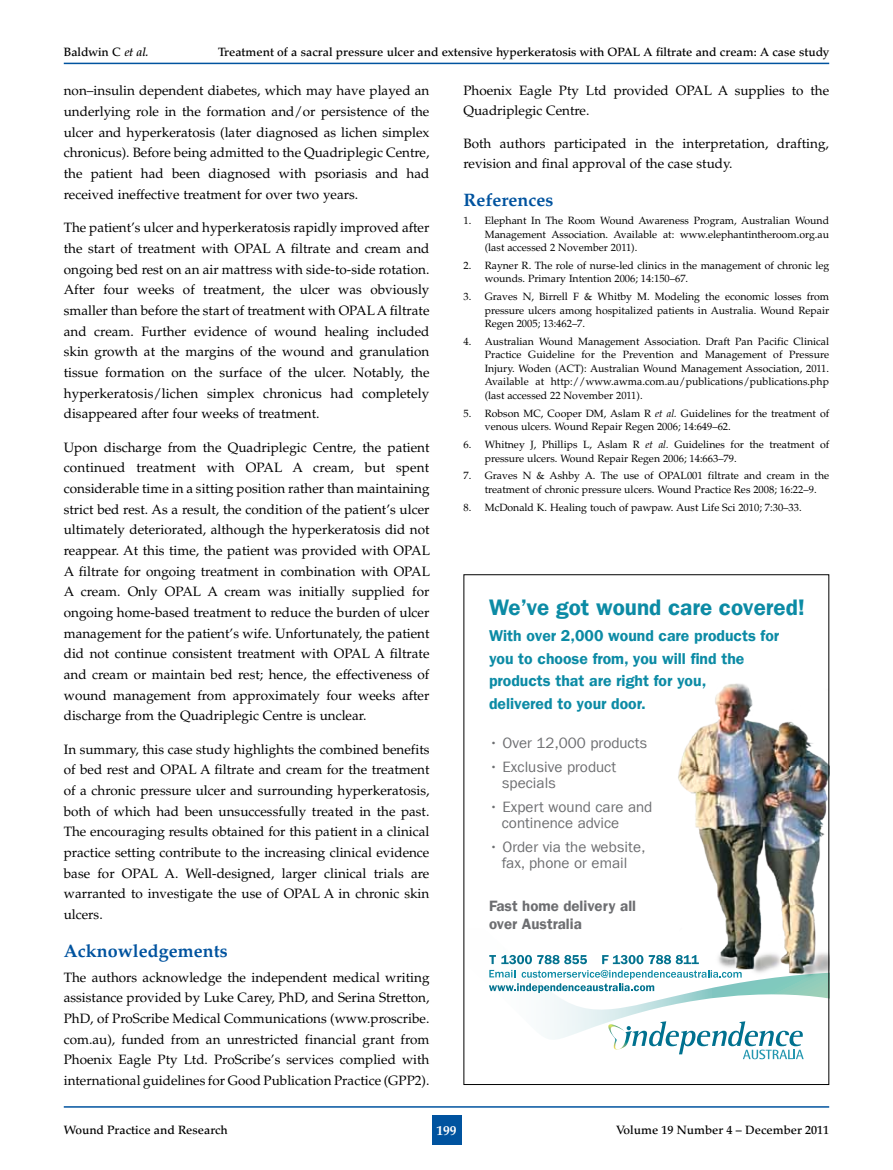
<style>
.page{position:relative;width:893px;height:1170px;background:#fff}
.page>*{position:absolute;margin:0;border:0;box-sizing:border-box;transform-origin:0 0}
.t1{font:22.5px "Franklin Gothic LT Com Dm";color:#0c8ba5}
.t2{font:700 18px "Palatino";color:#00539f}
.t3{font:15.75px/22.5px "Franklin Gothic LT Com Dm";color:#0c8ba5}
.t4{font:15px/15.8px "Franklin Gothic LT Com";color:#6d6e71}
.t5{font:15px/18px "Franklin Gothic LT Com Dm";color:#6d6e71}
.t6{font:13.5px/20.7px "Palatino";color:#000;text-align:justify}
.t7{font:700 13.5px "Palatino";color:#fff}
.t8{font:500 12px "Palatino";color:#000}
.t9{font:10.5px/13.5px "Palatino";color:#000}
.s1{font-style:italic}
</style>
<div class="page">
<div style="left:432px;top:1114px;width:29px;height:30px;background:#00539f"></div>
<hr style="left:64px;top:1106px;width:765px;height:1px;background:#00539f">
<hr style="left:64px;top:63px;width:765px;height:1px;background:#00539f">
<img style="left:678px;top:683px;width:149px;height:245px">
<img style="left:712px;top:928px;width:115px;height:71px">
<div style="left:463px;top:906px;width:249px;height:175px;background:#fff"></div>
<svg style="left:489px;top:954px;width:253px;height:38px"></svg>
<img style="left:624px;top:1032px;width:2px;height:15px">
<img style="left:608px;top:1024px;width:16px;height:25px">
<svg style="left:626px;top:1021px;width:178px;height:38px"></svg>
<p class="t8" style="left:64px;top:45px;width:87px">Baldwin C <span class="s1">et al.</span></p>
<p class="t8" style="left:218px;top:45px;width:613px">Treatment of a sacral pressure ulcer and extensive hyperkeratosis with OPAL A filtrate and cream: A case study</p>
<p class="t6" style="left:64px;top:81px;width:367px">non–insulin dependent diabetes, which may have played an underlying role in the formation and/or persistence of the ulcer and hyperkeratosis (later diagnosed as lichen simplex chronicus). Before being admitted to the Quadriplegic Centre, the patient had been diagnosed with psoriasis and had received ineffective treatment for over two years.</p>
<p class="t6" style="left:64px;top:217px;width:367px">The patient’s ulcer and hyperkeratosis rapidly improved after the start of treatment with OPAL A filtrate and cream and ongoing bed rest on an air mattress with side-to-side rotation.<br>After four weeks of treatment, the ulcer was obviously smaller than before the start of treatment with OPAL A filtrate and cream. Further evidence of wound healing included skin growth at the margins of the wound and granulation tissue formation on the surface of the ulcer. Notably, the hyperkeratosis/lichen simplex chronicus had completely disappeared after four weeks of treatment.</p>
<p class="t6" style="left:64px;top:437px;width:368px">Upon discharge from the Quadriplegic Centre, the patient continued treatment with OPAL A cream, but spent considerable time in a sitting position rather than maintaining strict bed rest. As a result, the condition of the patient’s ulcer ultimately deteriorated, although the hyperkeratosis did not reappear. At this time, the patient was provided with OPAL A filtrate for ongoing treatment in combination with OPAL A cream. Only OPAL A cream was initially supplied for ongoing home-based treatment to reduce the burden of ulcer management for the patient’s wife. Unfortunately, the patient did not continue consistent treatment with OPAL A filtrate and cream or maintain bed rest; hence, the effectiveness of wound management from approximately four weeks after discharge from the Quadriplegic Centre is unclear.</p>
<p class="t6" style="left:64px;top:739px;width:367px">In summary, this case study highlights the combined benefits of bed rest and OPAL A filtrate and cream for the treatment of a chronic pressure ulcer and surrounding hyperkeratosis, both of which had been unsuccessfully treated in the past.<br>The encouraging results obtained for this patient in a clinical practice setting contribute to the increasing clinical evidence base for OPAL A. Well-designed, larger clinical trials are warranted to investigate the use of OPAL A in chronic skin ulcers.</p>
<h2 class="t2" style="left:64px;top:939px;width:165px">Acknowledgements</h2>
<p class="t6" style="left:64px;top:966px;width:367px">The authors acknowledge the independent medical writing assistance provided by Luke Carey, PhD, and Serina Stretton, PhD, of ProScribe Medical Communications (www.proscribe. com.au), funded from an unrestricted financial grant from Phoenix Eagle Pty Ltd. ProScribe’s services complied with international guidelines for Good Publication Practice (GPP2).</p>
<p class="t6" style="left:463px;top:81px;width:367px;line-height:20px">Phoenix Eagle Pty Ltd provided OPAL A supplies to the<br>Quadriplegic Centre.</p>
<p class="t6" style="left:463px;top:134px;width:367px;line-height:20px">Both authors participated in the interpretation, drafting, revision and final approval of the case study.</p>
<h2 class="t2" style="left:463px;top:190px;width:91px">References</h2>
<p class="t9" style="left:485px;top:214px;width:346px;text-align:justify;text-indent:-21px">1. Elephant In The Room Wound Awareness Program, Australian Wound Management Association. Available at: www.elephantintheroom.org.au (last accessed 2 November 2011).</p>
<p class="t9" style="left:485px;top:259px;width:346px;text-indent:-21px">2. Rayner R. The role of nurse-led clinics in the management of chronic leg wounds. Primary Intention 2006; 14:150–67.</p>
<p class="t9" style="left:485px;top:290px;width:346px;text-align:justify;text-indent:-21px">3. Graves N, Birrell F &amp; Whitby M. Modeling the economic losses from pressure ulcers among hospitalized patients in Australia. Wound Repair Regen 2005; 13:462–7.</p>
<p class="t9" style="left:485px;top:335px;width:346px;text-align:justify;text-indent:-21px">4. Australian Wound Management Association. Draft Pan Pacific Clinical Practice Guideline for the Prevention and Management of Pressure Injury. Woden (ACT): Australian Wound Management Association, 2011.<br>Available at http://www.awma.com.au/publications/publications.php (last accessed 22 November 2011).</p>
<p class="t9" style="left:485px;top:406px;width:346px;text-indent:-21px">5. Robson MC, Cooper DM, Aslam R <span class="s1">et al.</span> Guidelines for the treatment of venous ulcers. Wound Repair Regen 2006; 14:649–62.</p>
<p class="t9" style="left:485px;top:438px;width:346px;text-indent:-21px">6. Whitney J, Phillips L, Aslam R <span class="s1">et al.</span> Guidelines for the treatment of pressure ulcers. Wound Repair Regen 2006; 14:663–79.</p>
<p class="t9" style="left:485px;top:469px;width:346px;text-indent:-21px">7. Graves N &amp; Ashby A. The use of OPAL001 filtrate and cream in the treatment of chronic pressure ulcers. Wound Practice Res 2008; 16:22–9.</p>
<p class="t9" style="left:463px;top:500px;width:340px">8. McDonald K. Healing touch of pawpaw. Aust Life Sci 2010; 7:30–33.</p>
<h1 class="t1" style="left:489px;top:594px;width:318px">We’ve got wound care covered!</h1>
<p class="t3" style="left:489px;top:624px;width:292px">With over 2,000 wound care products for you to choose from, you will find the products that are right for you,<br>delivered to your door.</p>
<p class="t4" style="left:489px;top:734px;width:160px">• Over 12,000 products</p>
<p class="t4" style="left:502px;top:759px;width:116px;text-indent:-13px">• Exclusive product specials</p>
<p class="t4" style="left:502px;top:799px;width:152px;text-indent:-13px">• Expert wound care and continence advice</p>
<p class="t4" style="left:489px;top:839px;width:158px;text-align:center">• Order via the website, fax, phone or email</p>
<p class="t5" style="left:489px;top:897px;width:149px">Fast home delivery all over Australia</p>
<p class="t8" style="left:64px;top:1122px;width:166px">Wound Practice and Research</p>
<p class="t7" style="left:436px;top:1121px;width:22px">199</p>
<p class="t8" style="left:617px;top:1122px;width:214px">Volume 19 Number 4 – December 2011</p>
</div>
